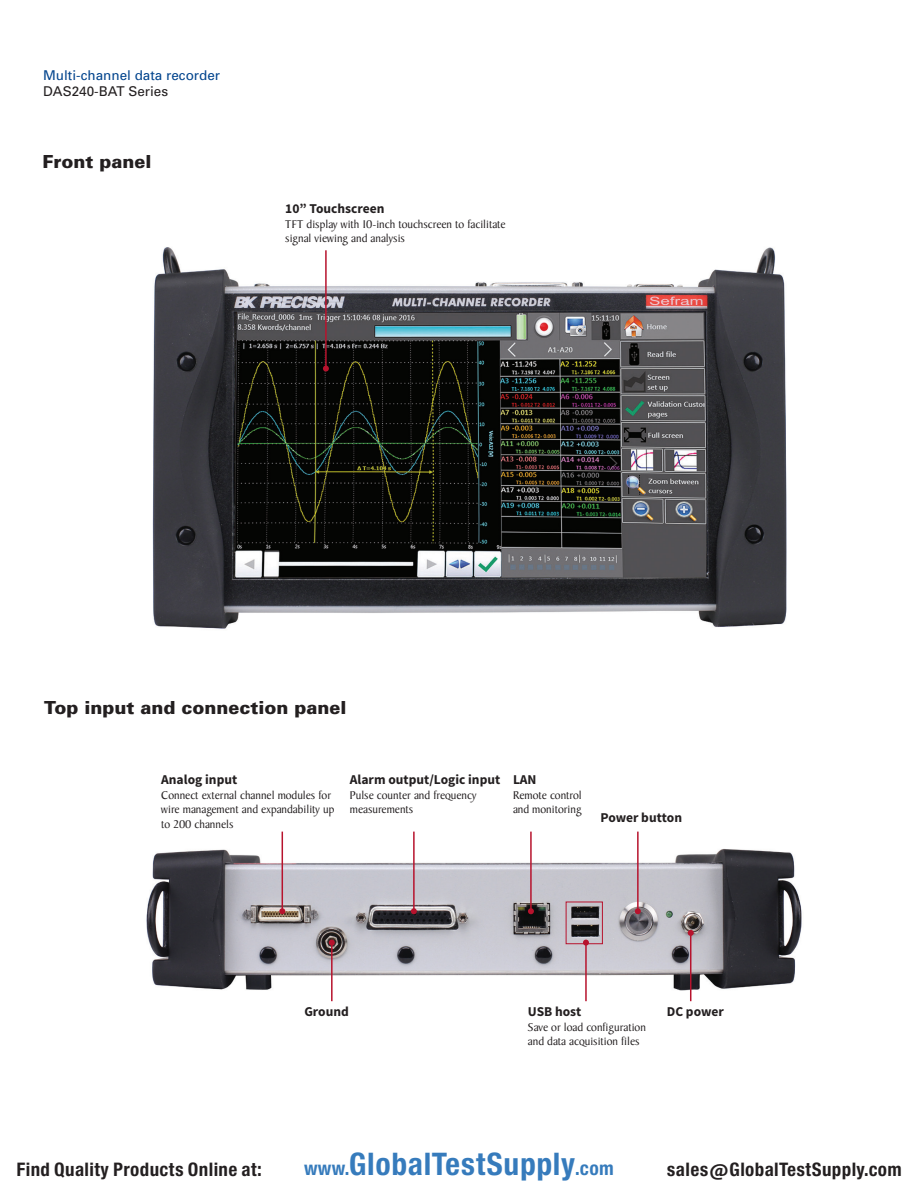
<style>
.page{position:relative;width:918px;height:1188px;background:#fff}
.page>*{position:absolute;margin:0;border:0;box-sizing:border-box;transform-origin:0 0}
.t1{font:29.7px "Europa Gro Nr 2 SBOP Bol Con";letter-spacing:.02em;color:#367bbc}
.t2{font:900 18px "Univers";color:#231f20}
.t3{font:17.85px "Europa Gro Nr 2 SBOP Bol Con";letter-spacing:.02em;color:#231f20}
.t4{font:700 13.5px "Source Sans Pro";color:#231f20}
.t5{font:13.5px "Univers";color:#02448d}
.t6{font:13.5px "Univers";color:#231f20}
.t7{font:12px/14.4px "Baker Signet";color:#231f20}
.s1{font-size:18.3px}
</style>
<div class="page">
<img style="left:152px;top:247px;width:635px;height:382px">
<img style="left:146px;top:844px;width:656px;height:158px">
<hr style="left:325px;top:250px;width:2px;height:119px;background:#b7132d">
<svg style="left:323px;top:366px;width:6px;height:6px"></svg>
<hr style="left:585px;top:943px;width:2px;height:58px;background:#b7132d">
<svg style="left:583px;top:940px;width:6px;height:6px"></svg>
<hr style="left:530px;top:832px;width:2px;height:79px;background:#b7132d">
<svg style="left:528px;top:908px;width:6px;height:6px"></svg>
<div style="left:566px;top:902px;width:37px;height:42px;border:1px solid #b7132d"></div>
<hr style="left:413px;top:832px;width:2px;height:79px;background:#b7132d">
<svg style="left:411px;top:908px;width:6px;height:6px"></svg>
<hr style="left:282px;top:832px;width:1px;height:79px;background:#b7132d">
<svg style="left:279px;top:908px;width:6px;height:6px"></svg>
<hr style="left:331px;top:943px;width:2px;height:58px;background:#b7132d">
<svg style="left:329px;top:940px;width:6px;height:6px"></svg>
<hr style="left:637px;top:832px;width:2px;height:79px;background:#b7132d">
<svg style="left:635px;top:908px;width:6px;height:6px"></svg>
<hr style="left:690px;top:933px;width:1px;height:68px;background:#b7132d">
<svg style="left:688px;top:930px;width:6px;height:6px"></svg>
<p class="t5" style="left:43px;top:67px;width:179px">Multi-channel data recorder</p>
<p class="t6" style="left:43px;top:83px;width:127px">DAS240-BAT Series</p>
<h2 class="t2" style="left:43px;top:151px;width:110px">Front panel</h2>
<p class="t4" style="left:285px;top:200px;width:101px">10” Touchscreen</p>
<p class="t7" style="left:285px;top:217px;width:222px">TFT display with 10-inch touchscreen to facilitate signal viewing and analysis</p>
<h2 class="t2" style="left:44px;top:697px;width:304px">Top input and connection panel</h2>
<p class="t4" style="left:161px;top:771px;width:78px">Analog input</p>
<p class="t7" style="left:161px;top:788px;width:175px">Connect external channel modules for wire management and expandability up to 200 channels</p>
<p class="t4" style="left:350px;top:771px;width:152px">Alarm output/Logic input</p>
<p class="t7" style="left:350px;top:788px;width:128px">Pulse counter and frequency measurements</p>
<p class="t4" style="left:513px;top:771px;width:25px">LAN</p>
<p class="t7" style="left:513px;top:788px;width:70px">Remote control and monitoring</p>
<p class="t4" style="left:600px;top:809px;width:83px">Power button</p>
<p class="t4" style="left:304px;top:1003px;width:46px">Ground</p>
<p class="t4" style="left:528px;top:1003px;width:55px">USB host</p>
<p class="t7" style="left:528px;top:1020px;width:119px">Save or load configuration and data acquisition files</p>
<p class="t4" style="left:667px;top:1003px;width:59px">DC power</p>
<h3 class="t3" style="left:16px;top:1159px;width:247px">Find Quality Products Online at:</h3>
<h1 class="t1" style="left:304px;top:1147px;width:311px"><span class="s1">www.</span>GlobalTestSupply<span class="s1">.com</span></h1>
<h3 class="t3" style="left:667px;top:1159px;width:236px">sales@GlobalTestSupply.com</h3>
</div>
